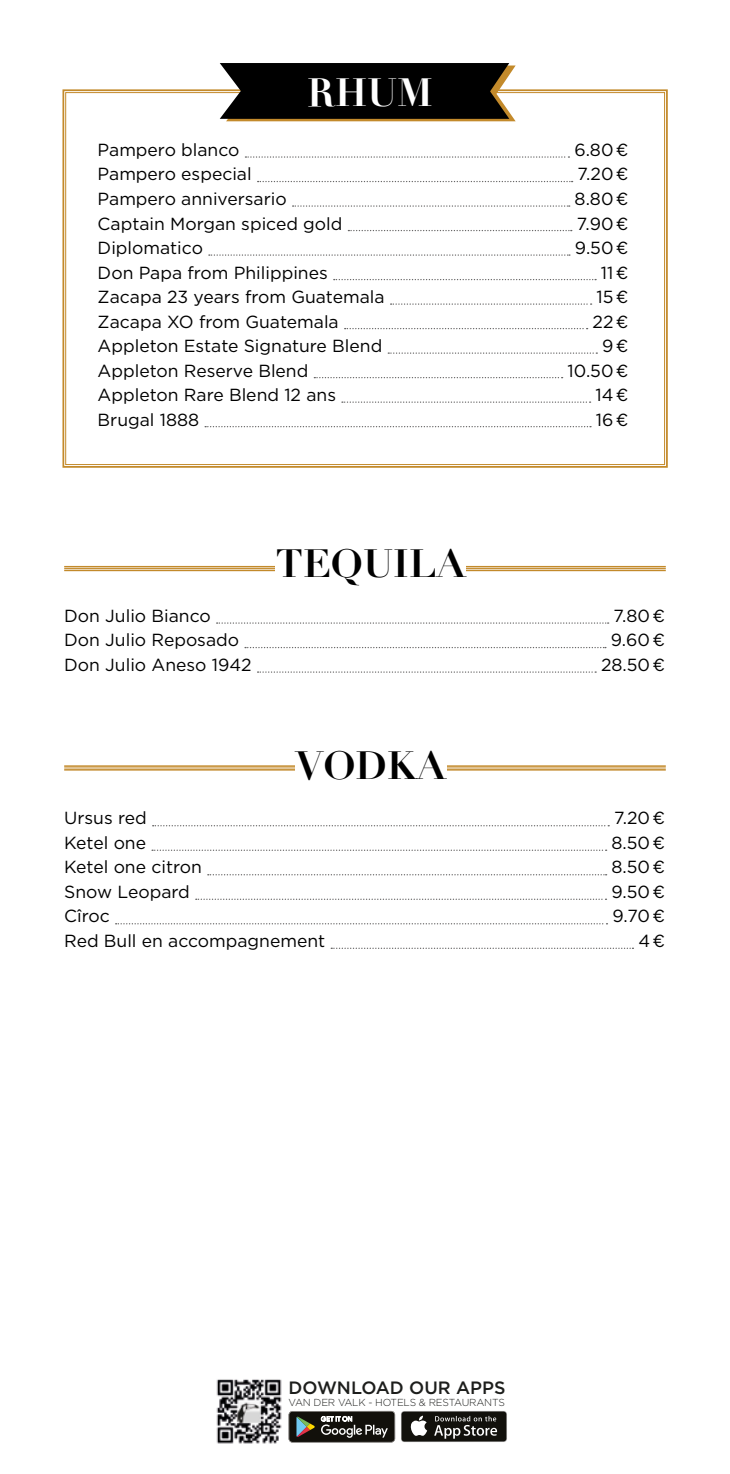
<style>
.page{position:relative;width:730px;height:1474px;background:#fff}
.page>*{position:absolute;margin:0;border:0;box-sizing:border-box;transform-origin:0 0}
.t1{font:700 38.5px "Didot";color:#000}
.t2{font:700 38.5px "Didot";color:#fff}
.t3{font:500 17.85px "Gotham";color:#1d1e1c}
.t4{font:17.5px "Gotham";color:#000}
.t5{font:300 10.15px "Gotham";letter-spacing:-.02em;color:#1d1e1c}
</style>
<div class="page">
<img style="left:216px;top:1379px;width:66px;height:65px">
<svg style="left:288px;top:1410px;width:107px;height:32px;background:#42413c"></svg>
<svg style="left:400px;top:1410px;width:107px;height:32px"></svg>
<div style="left:401px;top:1411px;width:105px;height:30px;background:#12110c;border-radius:3px"></div>
<svg style="left:410px;top:1415px;width:17px;height:20px"></svg>
<svg style="left:434px;top:1415px;width:63px;height:23px"></svg>
<svg style="left:62px;top:89px;width:606px;height:379px"></svg>
<svg style="left:219px;top:63px;width:296px;height:58px;background:#1b1812"></svg>
<hr style="left:64px;top:765px;width:601px;height:1px;background:#c38a2b">
<hr style="left:64px;top:767px;width:601px;height:1px;background:#c38a2b">
<hr style="left:64px;top:769px;width:601px;height:1px;background:#c38a2b">
<hr style="left:64px;top:566px;width:601px;height:1px;background:#c38a2b">
<hr style="left:64px;top:568px;width:601px;height:1px;background:#c38a2b">
<hr style="left:64px;top:569px;width:601px;height:2px;background:#c38a2b">
<div style="left:295px;top:742px;width:151px;height:49px;background:#fff"></div>
<div style="left:275px;top:540px;width:191px;height:41px;background:#fff"></div>
<svg style="left:153px;top:825px;width:456px;height:1px"></svg>
<svg style="left:152px;top:849px;width:454px;height:2px"></svg>
<svg style="left:208px;top:874px;width:398px;height:1px"></svg>
<svg style="left:196px;top:898px;width:410px;height:2px"></svg>
<svg style="left:116px;top:923px;width:491px;height:1px"></svg>
<svg style="left:331px;top:947px;width:302px;height:2px"></svg>
<svg style="left:216px;top:622px;width:392px;height:1px"></svg>
<svg style="left:245px;top:647px;width:360px;height:1px"></svg>
<svg style="left:257px;top:671px;width:339px;height:1px"></svg>
<svg style="left:245px;top:156px;width:324px;height:2px"></svg>
<svg style="left:257px;top:181px;width:315px;height:1px"></svg>
<svg style="left:292px;top:205px;width:277px;height:2px"></svg>
<svg style="left:348px;top:230px;width:223px;height:1px"></svg>
<svg style="left:209px;top:254px;width:360px;height:2px"></svg>
<svg style="left:333px;top:279px;width:262px;height:1px"></svg>
<svg style="left:390px;top:303px;width:201px;height:2px"></svg>
<svg style="left:344px;top:328px;width:243px;height:1px"></svg>
<svg style="left:388px;top:352px;width:209px;height:2px"></svg>
<svg style="left:314px;top:377px;width:248px;height:1px"></svg>
<svg style="left:342px;top:401px;width:248px;height:2px"></svg>
<svg style="left:205px;top:426px;width:385px;height:1px"></svg>
<h1 class="t2" style="left:307px;top:68px;width:127px">RHUM</h1>
<p class="t4" style="left:98px;top:139px;width:143px">Pampero blanco</p>
<p class="t4" style="left:574px;top:139px;width:56px">6.80 €</p>
<p class="t4" style="left:98px;top:163px;width:155px">Pampero especial</p>
<p class="t4" style="left:577px;top:163px;width:52px">7.20 €</p>
<p class="t4" style="left:98px;top:188px;width:190px">Pampero anniversario</p>
<p class="t4" style="left:574px;top:188px;width:55px">8.80 €</p>
<p class="t4" style="left:98px;top:212px;width:246px">Captain Morgan spiced gold</p>
<p class="t4" style="left:576px;top:212px;width:53px">7.90 €</p>
<p class="t4" style="left:98px;top:237px;width:107px">Diplomatico</p>
<p class="t4" style="left:574px;top:237px;width:55px">9.50 €</p>
<p class="t4" style="left:98px;top:261px;width:231px">Don Papa from Philippines</p>
<p class="t4" style="left:600px;top:261px;width:29px">11 €</p>
<p class="t4" style="left:98px;top:286px;width:288px">Zacapa 23 years from Guatemala</p>
<p class="t4" style="left:596px;top:286px;width:33px">15 €</p>
<p class="t4" style="left:98px;top:310px;width:242px">Zacapa XO from Guatemala</p>
<p class="t4" style="left:592px;top:310px;width:37px">22 €</p>
<p class="t4" style="left:98px;top:335px;width:286px">Appleton Estate Signature Blend</p>
<p class="t4" style="left:602px;top:335px;width:28px">9 €</p>
<p class="t4" style="left:98px;top:359px;width:212px">Appleton Reserve Blend</p>
<p class="t4" style="left:567px;top:359px;width:62px">10.50 €</p>
<p class="t4" style="left:98px;top:384px;width:240px">Appleton Rare Blend 12 ans</p>
<p class="t4" style="left:595px;top:384px;width:34px">14 €</p>
<p class="t4" style="left:98px;top:408px;width:103px">Brugal 1888</p>
<p class="t4" style="left:595px;top:408px;width:34px">16 €</p>
<h1 class="t1" style="left:276px;top:539px;width:191px">TEQUILA</h1>
<p class="t4" style="left:64px;top:604px;width:148px">Don Julio Bianco</p>
<p class="t4" style="left:613px;top:604px;width:53px">7.80 €</p>
<p class="t4" style="left:64px;top:628px;width:176px">Don Julio Reposado</p>
<p class="t4" style="left:610px;top:628px;width:56px">9.60 €</p>
<p class="t4" style="left:64px;top:653px;width:189px">Don Julio Aneso 1942</p>
<p class="t4" style="left:600px;top:653px;width:65px">28.50 €</p>
<h1 class="t1" style="left:295px;top:741px;width:152px">VODKA</h1>
<p class="t4" style="left:64px;top:806px;width:84px">Ursus red</p>
<p class="t4" style="left:613px;top:806px;width:52px">7.20 €</p>
<p class="t4" style="left:64px;top:831px;width:83px">Ketel one</p>
<p class="t4" style="left:611px;top:831px;width:55px">8.50 €</p>
<p class="t4" style="left:64px;top:855px;width:139px">Ketel one citron</p>
<p class="t4" style="left:611px;top:855px;width:55px">8.50 €</p>
<p class="t4" style="left:64px;top:880px;width:127px">Snow Leopard</p>
<p class="t4" style="left:611px;top:880px;width:55px">9.50 €</p>
<p class="t4" style="left:64px;top:904px;width:47px">Cîroc</p>
<p class="t4" style="left:612px;top:904px;width:54px">9.70 €</p>
<p class="t4" style="left:64px;top:929px;width:262px">Red Bull en accompagnement</p>
<p class="t4" style="left:638px;top:929px;width:28px">4 €</p>
<p class="t3" style="left:288px;top:1375px;width:218px">DOWNLOAD OUR APPS</p>
<p class="t5" style="left:288px;top:1395px;width:218px">VAN DER VALK - HOTELS &amp; RESTAURANTS</p>
</div>
